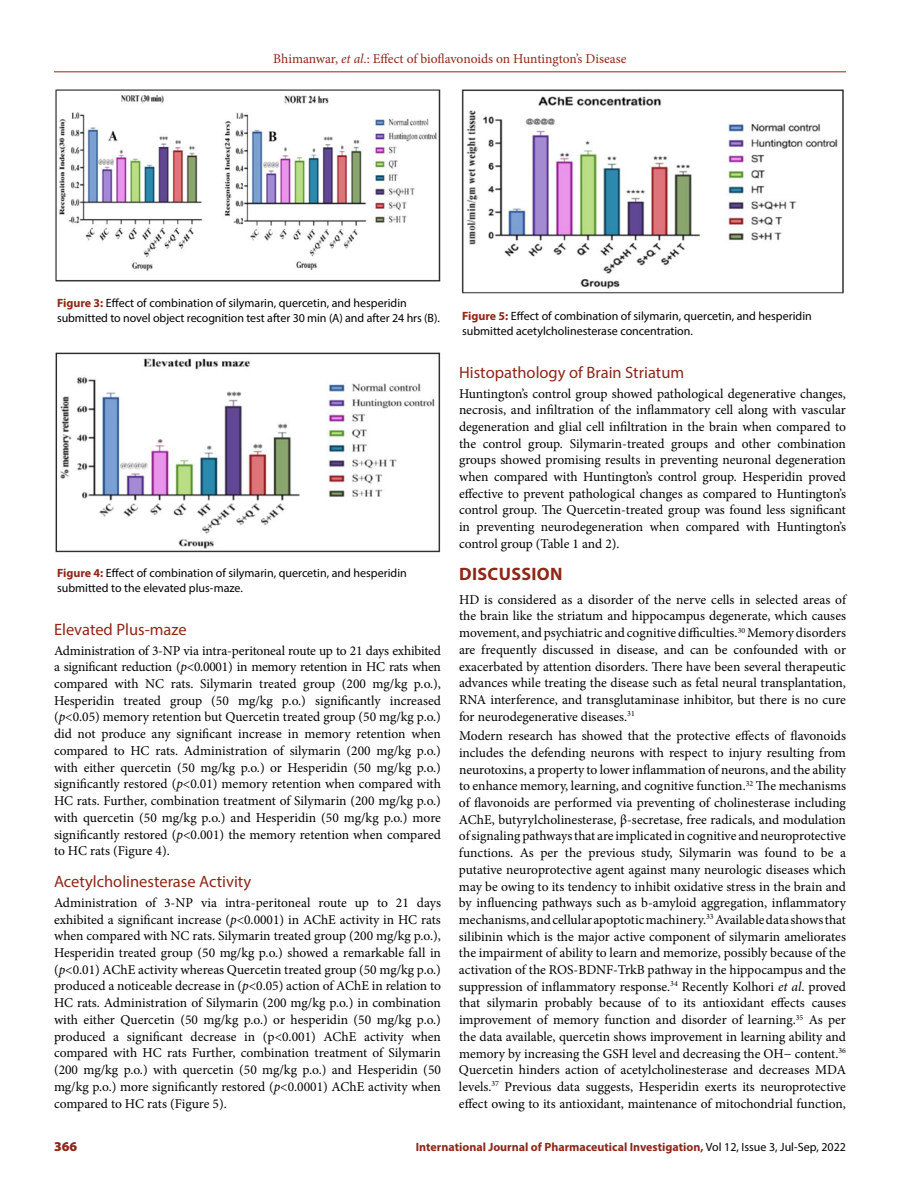
<style>
.page{position:relative;width:918px;height:1188px;background:#fff}
.page>*{position:absolute;margin:0;border:0;box-sizing:border-box;transform-origin:0 0}
.t1{font:700 18px "Myriad Pro";letter-spacing:.02em;color:#8e2718}
.t2{font:16.5px "Myriad Pro";color:#8e2718}
.t3{font:13.5px/16.6px "Minion Pro";letter-spacing:-.005em;color:#000;text-align:justify}
.t4{font:13.5px "Minion Pro";letter-spacing:-.005em;color:#8e2718}
.t5{font:900 13.5px "Myriad Pro";color:#8e2718}
.t6{font:12px/15px "Myriad Pro";color:#000}
.t7{font:700 12px "Myriad Pro";color:#8e2718}
.s1{font-style:italic}
.s2{font-weight:700;color:#8e2718}
.s3{font-weight:400;color:#000}
</style>
<div class="page">
<hr style="left:54px;top:72px;width:792px;height:1px;background:#8e2718">
<img style="left:55px;top:89px;width:386px;height:193px">
<img style="left:461px;top:89px;width:383px;height:205px">
<img style="left:55px;top:352px;width:386px;height:201px">
<p class="t4" style="left:273px;top:50px;width:355px">Bhimanwar, <span class="s1">et al</span>.: Effect of bioflavonoids on Huntington’s Disease</p>
<p class="t6" style="left:57px;top:295px;width:384px"><span class="s2">Figure 3:</span> Effect of combination of silymarin, quercetin, and hesperidin submitted to novel object recognition test after 30 min (A) and after 24 hrs (B).</p>
<p class="t6" style="left:57px;top:566px;width:351px"><span class="s2">Figure 4:</span> Effect of combination of silymarin, quercetin, and hesperidin submitted to the elevated plus-maze.</p>
<p class="t2" style="left:54px;top:619px;width:134px">Elevated Plus-maze</p>
<p class="t3" style="left:54px;top:642px;width:389px">Administration of 3-NP via intra-peritoneal route up to 21 days exhibited a significant reduction (<span class="s1">p</span>&lt;0.0001) in memory retention in HC rats when compared with NC rats. Silymarin treated group (200 mg/kg p.o.), Hesperidin treated group (50 mg/kg p.o.) significantly increased (<span class="s1">p</span>&lt;0.05) memory retention but Quercetin treated group (50 mg/kg p.o.) did not produce any significant increase in memory retention when compared to HC rats. Administration of silymarin (200 mg/kg p.o.) with either quercetin (50 mg/kg p.o.) or Hesperidin (50 mg/kg p.o.) significantly restored (<span class="s1">p</span>&lt;0.01) memory retention when compared with HC rats. Further, combination treatment of Silymarin (200 mg/kg p.o.) with quercetin (50 mg/kg p.o.) and Hesperidin (50 mg/kg p.o.) more significantly restored (<span class="s1">p</span>&lt;0.001) the memory retention when compared to HC rats (Figure 4).</p>
<p class="t2" style="left:54px;top:871px;width:199px">Acetylcholinesterase Activity</p>
<p class="t3" style="left:54px;top:894px;width:389px">Administration of 3-NP via intra-peritoneal route up to 21 days exhibited a significant increase (<span class="s1">p</span>&lt;0.0001) in AChE activity in HC rats when compared with NC rats. Silymarin treated group (200 mg/kg p.o.), Hesperidin treated group (50 mg/kg p.o.) showed a remarkable fall in (<span class="s1">p</span>&lt;0.01) AChE activity whereas Quercetin treated group (50 mg/kg p.o.) produced a noticeable decrease in (<span class="s1">p</span>&lt;0.05) action of AChE in relation to HC rats. Administration of Silymarin (200 mg/kg p.o.) in combination with either Quercetin (50 mg/kg p.o.) or hesperidin (50 mg/kg p.o.) produced a significant decrease in (p&lt;0.001) AChE activity when compared with HC rats Further, combination treatment of Silymarin (200 mg/kg p.o.) with quercetin (50 mg/kg p.o.) and Hesperidin (50 mg/kg p.o.) more significantly restored (<span class="s1">p</span>&lt;0.0001) AChE activity when compared to HC rats (Figure 5).</p>
<p class="t6" style="left:462px;top:309px;width:351px"><span class="s2">Figure 5:</span> Effect of combination of silymarin, quercetin, and hesperidin submitted acetylcholinesterase concentration.</p>
<p class="t2" style="left:459px;top:362px;width:227px">Histopathology of Brain Striatum</p>
<p class="t3" style="left:459px;top:385px;width:389px">Huntington’s control group showed pathological degenerative changes, necrosis, and infiltration of the inflammatory cell along with vascular degeneration and glial cell infiltration in the brain when compared to the control group. Silymarin-treated groups and other combination groups showed promising results in preventing neuronal degeneration when compared with Huntington’s control group. Hesperidin proved effective to prevent pathological changes as compared to Huntington’s control group. The Quercetin-treated group was found less significant in preventing neurodegeneration when compared with Huntington’s control group (Table 1 and 2).</p>
<h1 class="t1" style="left:459px;top:562px;width:105px">DISCUSSION</h1>
<p class="t3" style="left:459px;top:591px;width:389px">HD is considered as a disorder of the nerve cells in selected areas of the brain like the striatum and hippocampus degenerate, which causes movement, and psychiatric and cognitive difficulties.<sup>30</sup> Memory disorders are frequently discussed in disease, and can be confounded with or exacerbated by attention disorders. There have been several therapeutic advances while treating the disease such as fetal neural transplantation, RNA interference, and transglutaminase inhibitor, but there is no cure for neurodegenerative diseases.<sup>31</sup></p>
<p class="t3" style="left:459px;top:728px;width:389px">Modern research has showed that the protective effects of flavonoids includes the defending neurons with respect to injury resulting from neurotoxins, a property to lower inflammation of neurons, and the ability to enhance memory, learning, and cognitive function.<sup>32</sup> The mechanisms of flavonoids are performed via preventing of cholinesterase including AChE, butyrylcholinesterase, β-secretase, free radicals, and modulation of signaling pathways that are implicated in cognitive and neuroprotective functions. As per the previous study, Silymarin was found to be a putative neuroprotective agent against many neurologic diseases which may be owing to its tendency to inhibit oxidative stress in the brain and by influencing pathways such as b-amyloid aggregation, inflammatory mechanisms, and cellular apoptotic machinery.<sup>33</sup> Available data shows that silibinin which is the major active component of silymarin ameliorates the impairment of ability to learn and memorize, possibly because of the activation of the ROS-BDNF-TrkB pathway in the hippocampus and the suppression of inflammatory response.<sup>34</sup> Recently Kolhori <span class="s1">et al</span>. proved that silymarin probably because of to its antioxidant effects causes improvement of memory function and disorder of learning.<sup>35</sup> As per the data available, quercetin shows improvement in learning ability and memory by increasing the GSH level and decreasing the OH− content.<sup>36<br></sup>Quercetin hinders action of acetylcholinesterase and decreases MDA levels.<sup>37</sup> Previous data suggests, Hesperidin exerts its neuroprotective effect owing to its antioxidant, maintenance of mitochondrial function,</p>
<p class="t5" style="left:54px;top:1137px;width:25px">366</p>
<p class="t7" style="left:416px;top:1139px;width:432px">International Journal of Pharmaceutical Investigation, <span class="s3">Vol 12, Issue 3, Jul-Sep, 2022</span></p>
</div>
